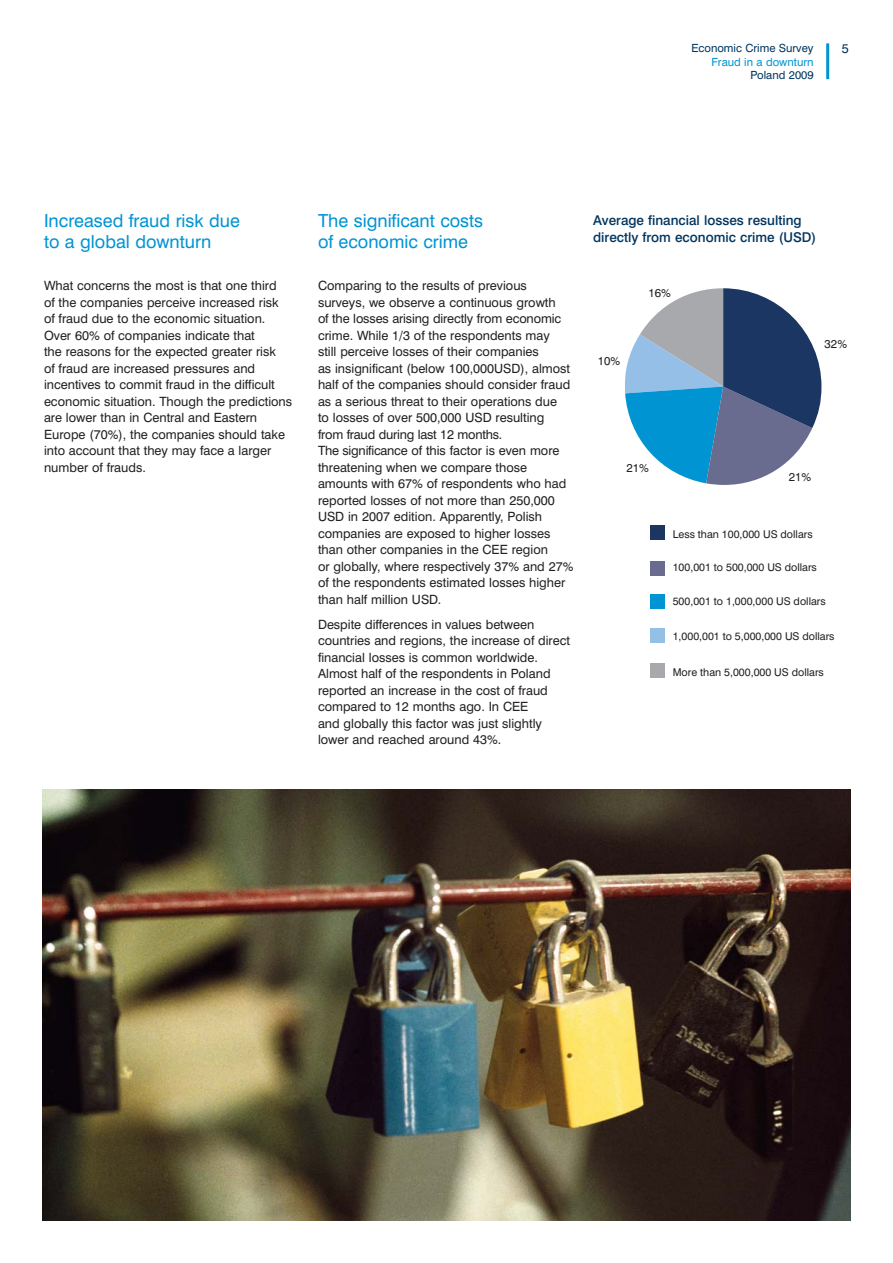
<style>
.page{position:relative;width:893px;height:1263px;background:#fff}
.page>*{position:absolute;margin:0;border:0;box-sizing:border-box;transform-origin:0 0}
.t1{font:18px/21px "Swiss 721 PL";color:#0094d3}
.t2{font:500 13.5px/17.2px "Swiss 721 PL";color:#00355f}
.t3{font:12.75px/16.5px "Swiss 721 PL";color:#231f20}
.t4{font:12.75px "Swiss 721 PL";color:#00355f}
.t5{font:11.55px "Swis 721 EU";color:#231f20}
.t6{font:11.25px "Swiss 721 PL";color:#00355f}
.t7{font:11.25px "Swiss 721 PL";color:#0094d3}
.t8{font:10.65px "Swis 721 EU";color:#231f20}
</style>
<div class="page">
<hr style="left:826px;top:43px;width:3px;height:36px;background:#0094d3">
<div style="left:650px;top:526px;width:14px;height:14px;background:#1c3664"></div>
<div style="left:651px;top:562px;width:14px;height:14px;background:#696c8f"></div>
<div style="left:650px;top:595px;width:14px;height:14px;background:#0094d3"></div>
<div style="left:651px;top:629px;width:14px;height:14px;background:#95bfe6"></div>
<div style="left:651px;top:664px;width:14px;height:14px;background:#a7a9ac"></div>
<svg style="left:625px;top:288px;width:196px;height:197px"></svg>
<img style="left:43px;top:789px;width:807px;height:431px">
<p class="t6" style="left:691px;top:44px;width:124px">Economic Crime Survey</p>
<p class="t7" style="left:712px;top:58px;width:103px">Fraud in a downturn</p>
<p class="t6" style="left:750px;top:71px;width:65px">Poland 2009</p>
<p class="t4" style="left:842px;top:44px;width:8px">5</p>
<h1 class="t1" style="left:44px;top:212px;width:198px">Increased fraud risk due to a global downturn</h1>
<p class="t3" style="left:44px;top:279px;width:250px">What concerns the most is that one third<br>of the companies perceive increased risk of fraud due to the economic situation.<br>Over 60% of companies indicate that<br>the reasons for the expected greater risk<br>of fraud are increased pressures and incentives to commit fraud in the difficult economic situation. Though the predictions are lower than in Central and Eastern Europe (70%), the companies should take into account that they may face a larger number of frauds.</p>
<h1 class="t1" style="left:318px;top:212px;width:167px">The significant costs of economic crime</h1>
<p class="t3" style="left:318px;top:279px;width:257px">Comparing to the results of previous surveys, we observe a continuous growth<br>of the losses arising directly from economic crime. While 1/3 of the respondents may<br>still perceive losses of their companies<br>as insignificant (below 100,000USD), almost half of the companies should consider fraud as a serious threat to their operations due<br>to losses of over 500,000 USD resulting<br>from fraud during last 12 months.<br>The significance of this factor is even more threatening when we compare those amounts with 67% of respondents who had reported losses of not more than 250,000<br>USD in 2007 edition. Apparently, Polish companies are exposed to higher losses than other companies in the CEE region<br>or globally, where respectively 37% and 27% of the respondents estimated losses higher than half million USD.</p>
<p class="t3" style="left:318px;top:617px;width:254px">Despite differences in values between countries and regions, the increase of direct financial losses is common worldwide.<br>Almost half of the respondents in Poland reported an increase in the cost of fraud compared to 12 months ago. In CEE<br>and globally this factor was just slightly lower and reached around 43%.</p>
<p class="t2" style="left:593px;top:213px;width:225px">Average financial losses resulting directly from economic crime (USD)</p>
<p class="t5" style="left:598px;top:357px;width:24px">10%</p>
<p class="t5" style="left:648px;top:289px;width:24px">16%</p>
<p class="t5" style="left:626px;top:463px;width:24px">21%</p>
<p class="t5" style="left:825px;top:340px;width:24px">32%</p>
<p class="t5" style="left:789px;top:472px;width:24px">21%</p>
<p class="t8" style="left:673px;top:530px;width:141px">Less than 100,000 US dollars</p>
<p class="t8" style="left:673px;top:564px;width:146px">100,001 to 500,000 US dollars</p>
<p class="t8" style="left:673px;top:597px;width:155px">500,001 to 1,000,000 US dollars</p>
<p class="t8" style="left:673px;top:632px;width:163px">1,000,001 to 5,000,000 US dollars</p>
<p class="t8" style="left:673px;top:668px;width:153px">More than 5,000,000 US dollars</p>
</div>
